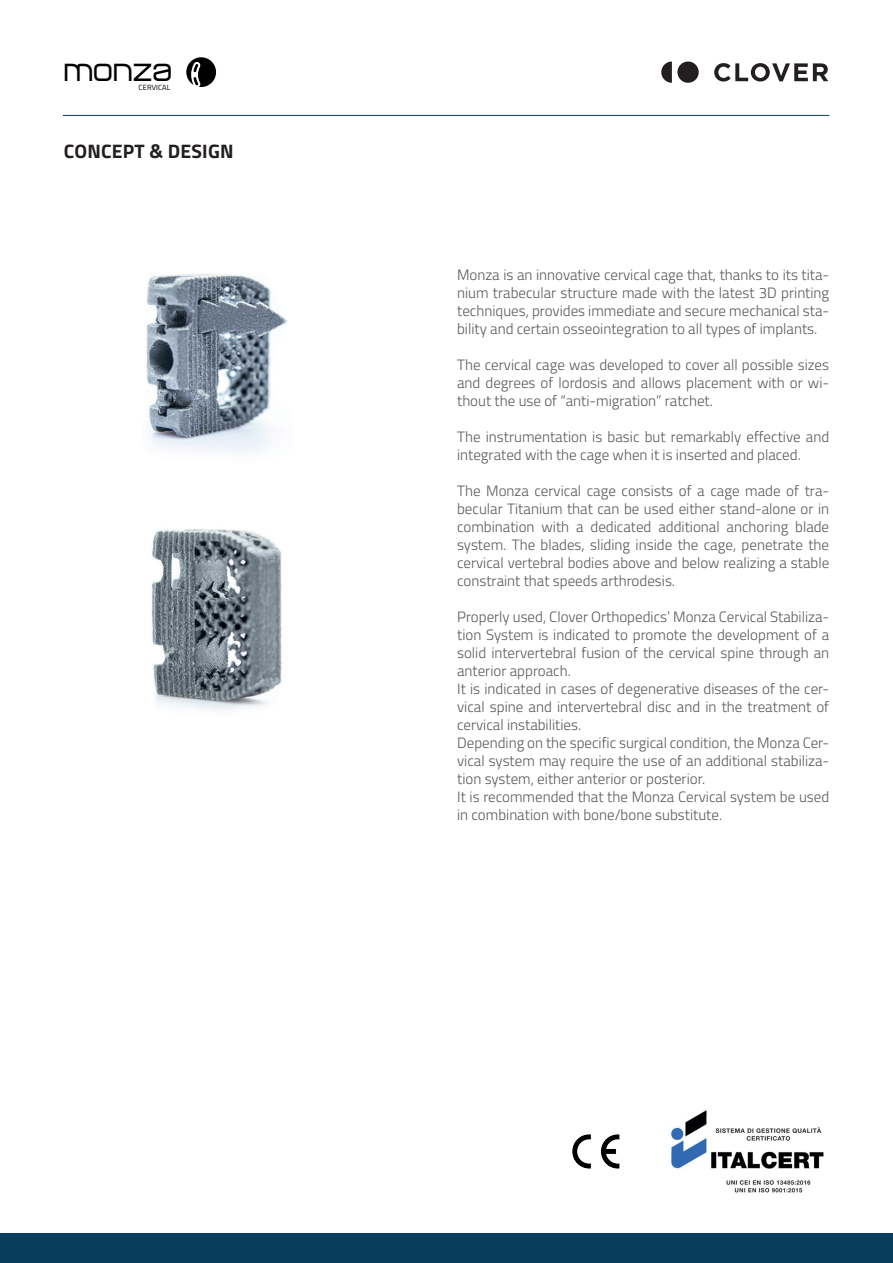
<style>
.page{position:relative;width:893px;height:1263px;background:#fff}
.page>*{position:absolute;margin:0;border:0;box-sizing:border-box;transform-origin:0 0}
.t1{font:33.75px "Not Just Groovy";color:#000001}
.t2{font:700 19.5px "Titillium";letter-spacing:.01em;color:#231f20}
.t3{font:300 15px/18px "Titillium";color:#57585a;text-align:justify}
.t4{font:7.5px "Titillium";letter-spacing:.015em;color:#000001}
</style>
<div class="page">
<div style="left:0;top:1233px;width:893px;height:30px;background:#083d5c"></div>
<hr style="left:63px;top:115px;width:766px;height:1px;background:#083d5c">
<svg style="left:661px;top:62px;width:38px;height:21px"></svg>
<svg style="left:714px;top:63px;width:114px;height:19px"></svg>
<svg style="left:186px;top:57px;width:30px;height:30px"></svg>
<img style="left:572px;top:1134px;width:48px;height:35px">
<img style="left:670px;top:1110px;width:154px;height:83px">
<img style="left:151px;top:529px;width:131px;height:182px">
<img style="left:146px;top:274px;width:142px;height:178px">
<h1 class="t1" style="left:64px;top:49px;width:110px">monza</h1>
<p class="t4" style="left:139px;top:82px;width:33px">CERVICAL</p>
<h2 class="t2" style="left:64px;top:137px;width:171px">CONCEPT &amp; DESIGN</h2>
<p class="t3" style="left:457px;top:265px;width:374px">Monza is an innovative cervical cage that, thanks to its tita&shy;nium trabecular structure made with the latest 3D printing techniques, provides immediate and secure mechanical sta&shy;bility and certain osseointegration to all types of implants.</p>
<p class="t3" style="left:457px;top:355px;width:374px">The cervical cage was developed to cover all possible sizes and degrees of lordosis and allows placement with or wi&shy;thout the use of “anti-migration” ratchet.</p>
<p class="t3" style="left:457px;top:427px;width:374px">The instrumentation is basic but remarkably effective and integrated with the cage when it is inserted and placed.</p>
<p class="t3" style="left:457px;top:481px;width:374px">The Monza cervical cage consists of a cage made of tra&shy;becular Titanium that can be used either stand-alone or in combination with a dedicated additional anchoring blade system. The blades, sliding inside the cage, penetrate the cervical vertebral bodies above and below realizing a stable constraint that speeds arthrodesis.</p>
<p class="t3" style="left:457px;top:607px;width:374px;text-align:left">Properly used, Clover Orthopedics’ Monza Cervical Stabiliza&shy;tion System is indicated to promote the development of a solid intervertebral fusion of the cervical spine through an anterior approach.<br>It is indicated in cases of degenerative diseases of the cer&shy;vical spine and intervertebral disc and in the treatment of cervical instabilities.<br>Depending on the specific surgical condition, the Monza Cer&shy;vical system may require the use of an additional stabiliza&shy;tion system, either anterior or posterior.<br>It is recommended that the Monza Cervical system be used in combination with bone/bone substitute.</p>
</div>
